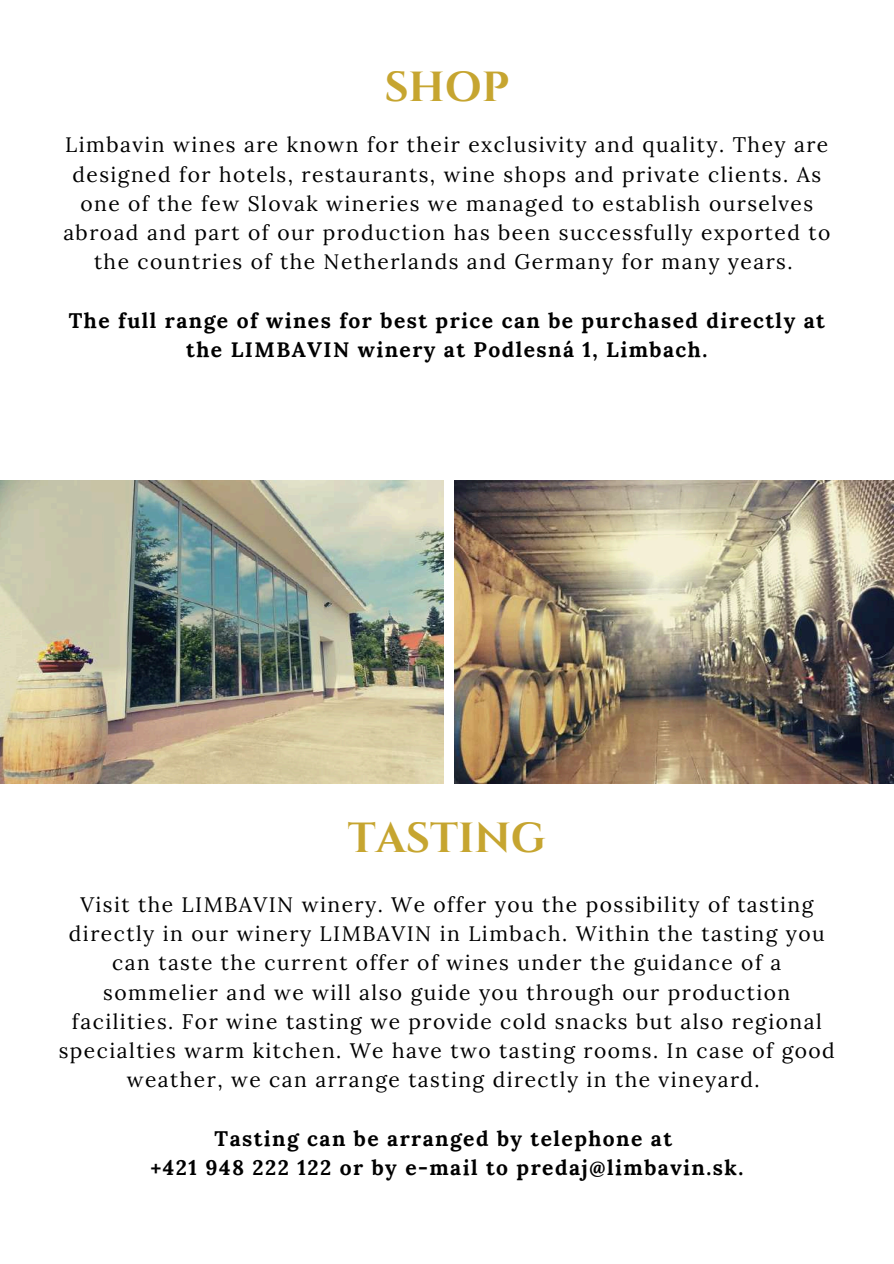
<style>
.page{position:relative;width:894px;height:1264px;background:#fff}
.page>*{position:absolute;margin:0;border:0;box-sizing:border-box;transform-origin:0 0}
.t1{font:700 42px "Cinzel";color:#c6a530}
.t2{font:21px/29.2px "Lora";letter-spacing:.07em;color:#000;text-align:center}
.t3{font:700 21px/29.2px "Lora";letter-spacing:.07em;color:#000;text-align:center}
</style>
<div class="page">
<img style="left:0;top:480px;width:443px;height:303px">
<img style="left:454px;top:480px;width:439px;height:303px">
<h1 class="t1" style="left:384px;top:60px;width:126px">SHOP</h1>
<p class="t2" style="left:63px;top:130px;width:768px">Limbavin wines are known for their exclusivity and quality. They are designed for hotels, restaurants, wine shops and private clients. As one of the few Slovak wineries we managed to establish ourselves abroad and part of our production has been successfully exported to the countries of the Netherlands and Germany for many years.</p>
<p class="t3" style="left:69px;top:305px;width:757px">The full range of wines for best price can be purchased directly at the LIMBAVIN winery at Podlesná 1, Limbach.</p>
<h1 class="t1" style="left:347px;top:810px;width:199px">TASTING</h1>
<p class="t2" style="left:59px;top:889px;width:777px">Visit the LIMBAVIN winery. We offer you the possibility of tasting directly in our winery LIMBAVIN in Limbach. Within the tasting you can taste the current offer of wines under the guidance of a sommelier and we will also guide you through our production facilities. For wine tasting we provide cold snacks but also regional specialties warm kitchen. We have two tasting rooms. In case of good weather, we can arrange tasting directly in the vineyard.</p>
<p class="t3" style="left:150px;top:1123px;width:594px">Tasting can be arranged by telephone at<br>+421 948 222 122 or by e-mail to predaj@limbavin.sk.</p>
</div>
